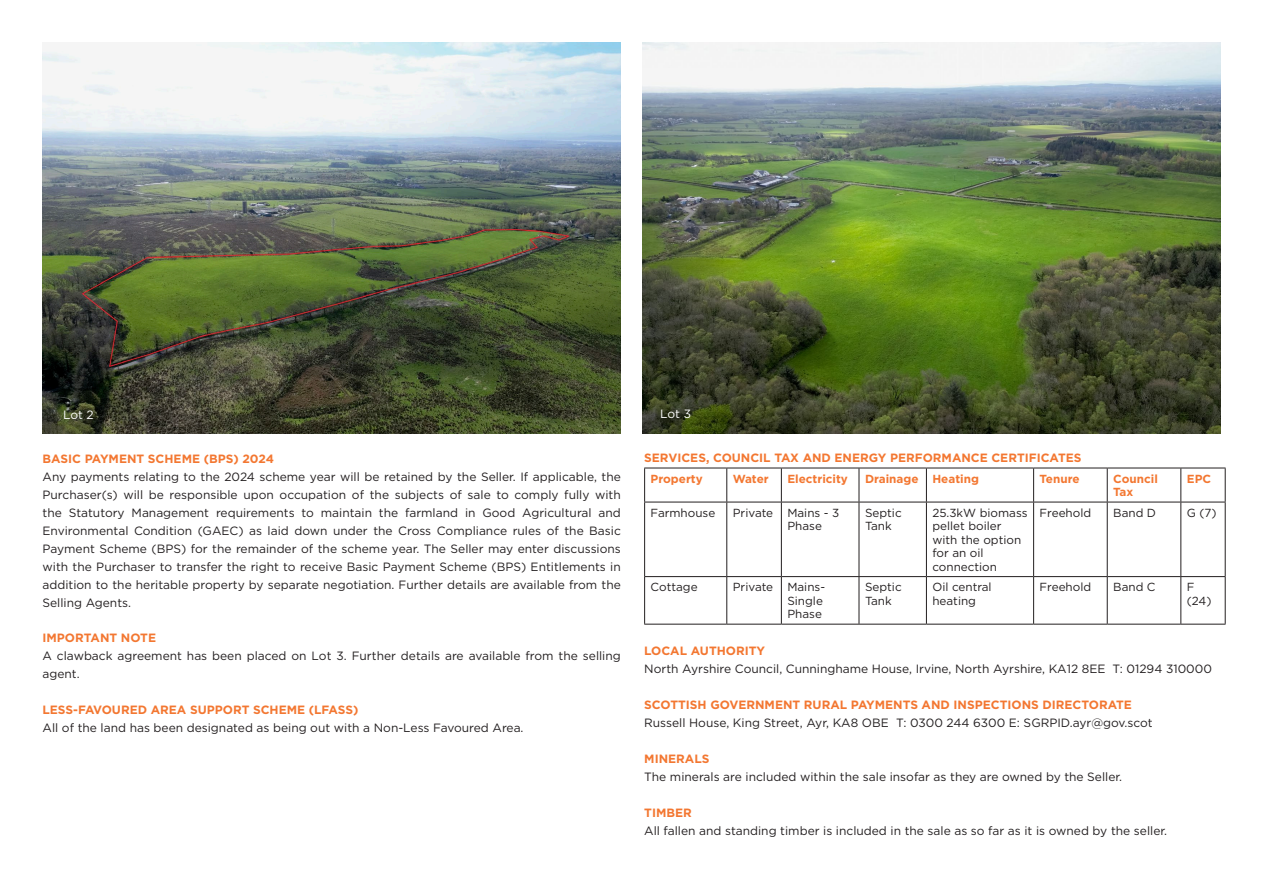
<style>
.page{position:relative;width:1263px;height:893px;background:#fff}
.page>*{position:absolute;margin:0;border:0;box-sizing:border-box;transform-origin:0 0}
.Body_Text{font:12px/18px "Gotham HTF";color:#231f20;text-align:justify}
.Headings_Text{font:700 12px "Gotham HTF";color:#f37731}
.Body_Text-2{font:12px "Gotham HTF";letter-spacing:-.005em;color:#fff}
.Body_Text-3{font:11.7px/13.5px "Gotham HTF";color:#231f20}
.Headings_Text-2{font:700 11.7px/13.5px "Gotham HTF";color:#f37731}
</style>
<div class="page">
<img style="left:642px;top:43px;width:578px;height:390px">
<hr style="left:644px;top:468px;width:83px;height:1px;background:#231f20">
<hr style="left:644px;top:468px;width:1px;height:34px;background:#231f20">
<hr style="left:727px;top:468px;width:54px;height:1px;background:#231f20">
<hr style="left:726px;top:468px;width:1px;height:34px;background:#231f20">
<hr style="left:781px;top:468px;width:78px;height:1px;background:#231f20">
<hr style="left:781px;top:468px;width:1px;height:34px;background:#231f20">
<hr style="left:859px;top:468px;width:67px;height:1px;background:#231f20">
<hr style="left:859px;top:468px;width:1px;height:34px;background:#231f20">
<hr style="left:926px;top:468px;width:107px;height:1px;background:#231f20">
<hr style="left:926px;top:468px;width:1px;height:34px;background:#231f20">
<hr style="left:1033px;top:468px;width:74px;height:1px;background:#231f20">
<hr style="left:1033px;top:468px;width:1px;height:34px;background:#231f20">
<hr style="left:1107px;top:468px;width:74px;height:1px;background:#231f20">
<hr style="left:1107px;top:468px;width:1px;height:34px;background:#231f20">
<hr style="left:1181px;top:468px;width:44px;height:1px;background:#231f20">
<hr style="left:1180px;top:468px;width:1px;height:34px;background:#231f20">
<hr style="left:1225px;top:468px;width:1px;height:34px;background:#231f20">
<hr style="left:644px;top:502px;width:83px;height:1px;background:#231f20">
<hr style="left:644px;top:502px;width:1px;height:74px;background:#231f20">
<hr style="left:727px;top:502px;width:54px;height:1px;background:#231f20">
<hr style="left:726px;top:502px;width:1px;height:74px;background:#231f20">
<hr style="left:781px;top:502px;width:78px;height:1px;background:#231f20">
<hr style="left:781px;top:502px;width:1px;height:74px;background:#231f20">
<hr style="left:859px;top:502px;width:67px;height:1px;background:#231f20">
<hr style="left:859px;top:502px;width:1px;height:74px;background:#231f20">
<hr style="left:926px;top:502px;width:107px;height:1px;background:#231f20">
<hr style="left:926px;top:502px;width:1px;height:74px;background:#231f20">
<hr style="left:1033px;top:502px;width:74px;height:1px;background:#231f20">
<hr style="left:1033px;top:502px;width:1px;height:74px;background:#231f20">
<hr style="left:1107px;top:502px;width:74px;height:1px;background:#231f20">
<hr style="left:1107px;top:502px;width:1px;height:74px;background:#231f20">
<hr style="left:1181px;top:502px;width:44px;height:1px;background:#231f20">
<hr style="left:1180px;top:502px;width:1px;height:74px;background:#231f20">
<hr style="left:1225px;top:502px;width:1px;height:74px;background:#231f20">
<hr style="left:644px;top:576px;width:83px;height:1px;background:#231f20">
<hr style="left:644px;top:577px;width:1px;height:47px;background:#231f20">
<hr style="left:727px;top:576px;width:54px;height:1px;background:#231f20">
<hr style="left:726px;top:577px;width:1px;height:47px;background:#231f20">
<hr style="left:781px;top:576px;width:78px;height:1px;background:#231f20">
<hr style="left:781px;top:577px;width:1px;height:47px;background:#231f20">
<hr style="left:859px;top:576px;width:67px;height:1px;background:#231f20">
<hr style="left:859px;top:577px;width:1px;height:47px;background:#231f20">
<hr style="left:926px;top:576px;width:107px;height:1px;background:#231f20">
<hr style="left:926px;top:577px;width:1px;height:47px;background:#231f20">
<hr style="left:1033px;top:576px;width:74px;height:1px;background:#231f20">
<hr style="left:1033px;top:577px;width:1px;height:47px;background:#231f20">
<hr style="left:1107px;top:576px;width:74px;height:1px;background:#231f20">
<hr style="left:1107px;top:577px;width:1px;height:47px;background:#231f20">
<hr style="left:1181px;top:576px;width:44px;height:1px;background:#231f20">
<hr style="left:1180px;top:577px;width:1px;height:47px;background:#231f20">
<hr style="left:1225px;top:577px;width:1px;height:47px;background:#231f20">
<hr style="left:644px;top:624px;width:83px;height:1px;background:#231f20">
<hr style="left:727px;top:624px;width:54px;height:1px;background:#231f20">
<hr style="left:781px;top:624px;width:78px;height:1px;background:#231f20">
<hr style="left:859px;top:624px;width:67px;height:1px;background:#231f20">
<hr style="left:926px;top:624px;width:107px;height:1px;background:#231f20">
<hr style="left:1033px;top:624px;width:74px;height:1px;background:#231f20">
<hr style="left:1107px;top:624px;width:74px;height:1px;background:#231f20">
<hr style="left:1181px;top:624px;width:44px;height:1px;background:#231f20">
<img style="left:43px;top:43px;width:578px;height:390px">
<p class="Body_Text-2" style="left:63px;top:408px;width:32px">Lot 2</p>
<p class="Headings_Text" style="left:43px;top:452px;width:233px">BASIC PAYMENT SCHEME (BPS) 2024</p>
<p class="Body_Text" style="left:43px;top:468px;width:580px">Any payments relating to the 2024 scheme year will be retained by the Seller. If applicable, the Purchaser(s) will be responsible upon occupation of the subjects of sale to comply fully with the Statutory Management requirements to maintain the farmland in Good Agricultural and Environmental Condition (GAEC) as laid down under the Cross Compliance rules of the Basic Payment Scheme (BPS) for the remainder of the scheme year. The Seller may enter discussions with the Purchaser to transfer the right to receive Basic Payment Scheme (BPS) Entitlements in addition to the heritable property by separate negotiation. Further details are available from the Selling Agents.</p>
<p class="Headings_Text" style="left:43px;top:630px;width:115px">IMPORTANT NOTE</p>
<p class="Body_Text" style="left:43px;top:646px;width:580px">A clawback agreement has been placed on Lot 3. Further details are available from the selling agent.</p>
<p class="Headings_Text" style="left:43px;top:702px;width:317px">LESS-FAVOURED AREA SUPPORT SCHEME (LFASS)</p>
<p class="Body_Text" style="left:43px;top:718px;width:483px">All of the land has been designated as being out with a Non-Less Favoured Area.</p>
<p class="Body_Text-2" style="left:660px;top:407px;width:32px">Lot 3</p>
<p class="Headings_Text" style="left:644px;top:450px;width:439px">SERVICES, COUNCIL TAX AND ENERGY PERFORMANCE CERTIFICATES</p>
<p class="Headings_Text-2" style="left:651px;top:471px;width:54px">Property</p>
<p class="Headings_Text-2" style="left:733px;top:471px;width:37px">Water</p>
<p class="Headings_Text-2" style="left:787px;top:471px;width:62px">Electricity</p>
<p class="Headings_Text-2" style="left:865px;top:471px;width:55px">Drainage</p>
<p class="Headings_Text-2" style="left:932px;top:471px;width:48px">Heating</p>
<p class="Headings_Text-2" style="left:1039px;top:471px;width:41px">Tenure</p>
<p class="Headings_Text-2" style="left:1113px;top:471px;width:46px">Council<br>Tax</p>
<p class="Headings_Text-2" style="left:1187px;top:471px;width:26px">EPC</p>
<p class="Body_Text-3" style="left:651px;top:505px;width:66px">Farmhouse</p>
<p class="Body_Text-3" style="left:733px;top:505px;width:42px">Private</p>
<p class="Body_Text-3" style="left:787px;top:505px;width:54px">Mains - 3<br>Phase</p>
<p class="Body_Text-3" style="left:865px;top:505px;width:38px">Septic<br>Tank</p>
<p class="Body_Text-3" style="left:932px;top:505px;width:97px">25.3kW biomass pellet boiler with the option for an oil connection</p>
<p class="Body_Text-3" style="left:1039px;top:505px;width:53px">Freehold</p>
<p class="Body_Text-3" style="left:1113px;top:505px;width:44px">Band D</p>
<p class="Body_Text-3" style="left:1187px;top:505px;width:31px">G (7)</p>
<p class="Body_Text-3" style="left:651px;top:580px;width:48px">Cottage</p>
<p class="Body_Text-3" style="left:733px;top:580px;width:42px">Private</p>
<p class="Body_Text-3" style="left:787px;top:580px;width:39px">Mains-<br>Single<br>Phase</p>
<p class="Body_Text-3" style="left:865px;top:580px;width:38px">Septic<br>Tank</p>
<p class="Body_Text-3" style="left:932px;top:580px;width:61px">Oil central heating</p>
<p class="Body_Text-3" style="left:1039px;top:580px;width:53px">Freehold</p>
<p class="Body_Text-3" style="left:1113px;top:580px;width:44px">Band C</p>
<p class="Body_Text-3" style="left:1187px;top:580px;width:26px">F (24)</p>
<p class="Headings_Text" style="left:644px;top:643px;width:122px">LOCAL AUTHORITY</p>
<p class="Body_Text" style="left:644px;top:659px;width:569px">North Ayrshire Council, Cunninghame House, Irvine, North Ayrshire, KA12 8EE T: 01294 310000</p>
<p class="Headings_Text" style="left:644px;top:697px;width:489px">SCOTTISH GOVERNMENT RURAL PAYMENTS AND INSPECTIONS DIRECTORATE</p>
<p class="Body_Text" style="left:644px;top:713px;width:510px">Russell House, King Street, Ayr, KA8 OBE T: 0300 244 6300 E: SGRPID.ayr@gov.scot</p>
<p class="Headings_Text" style="left:644px;top:751px;width:67px">MINERALS</p>
<p class="Body_Text" style="left:644px;top:767px;width:479px">The minerals are included within the sale insofar as they are owned by the Seller.</p>
<p class="Headings_Text" style="left:644px;top:805px;width:49px">TIMBER</p>
<p class="Body_Text" style="left:644px;top:821px;width:524px">All fallen and standing timber is included in the sale as so far as it is owned by the seller.</p>
</div>
